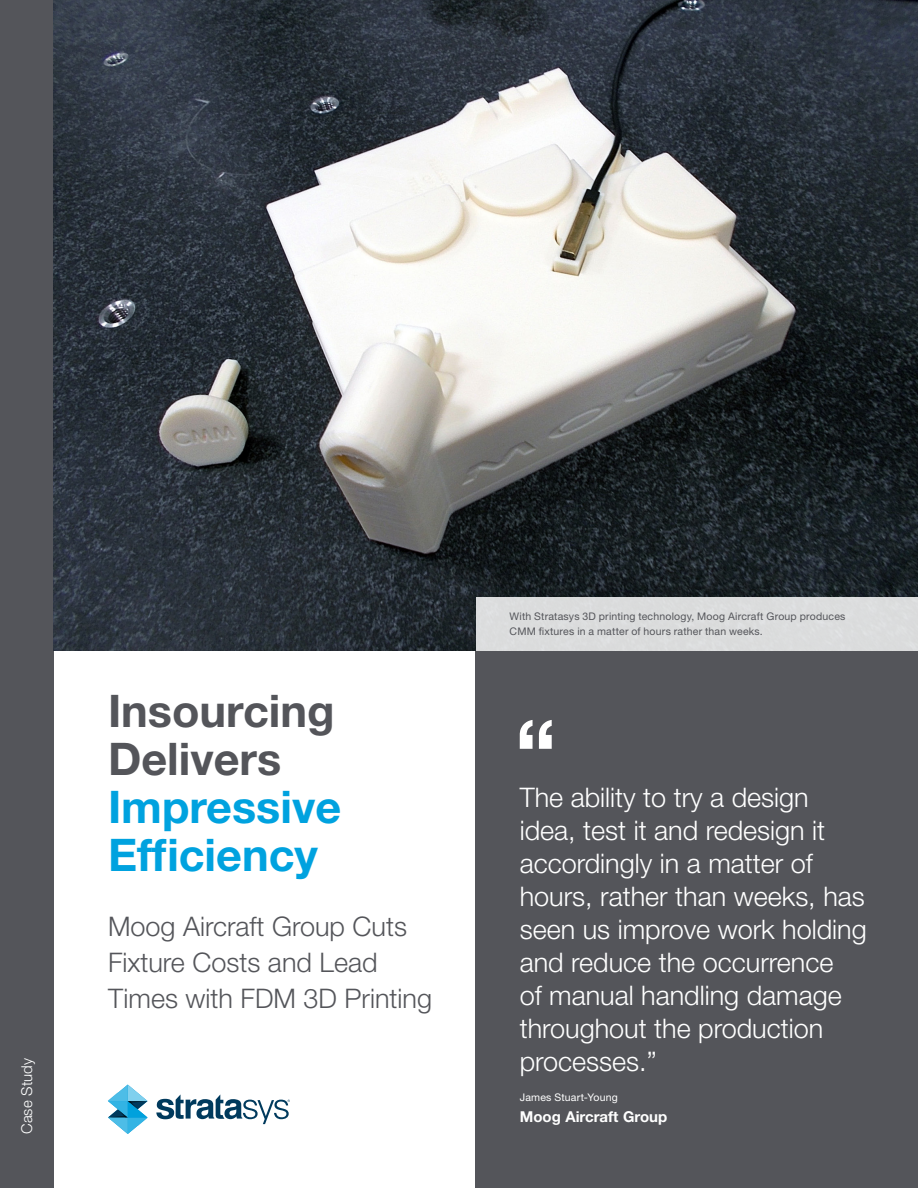
<style>
.page{position:relative;width:918px;height:1188px;background:#fff}
.page>*{position:absolute;margin:0;border:0;box-sizing:border-box;transform-origin:0 0}
.Page_Title{font:700 45px/48px "Helvetica Neue LT Std";color:#00a2df}
.Pull_out_Quote{font:300 27px/33px "Helvetica Neue LT Std";color:#fff}
.Intro_copy{font:300 27px/36px "Helvetica Neue LT Std";color:#54555a}
.Attribution_-_Compan{font:700 15px "Helvetica Neue LT Std";color:#fff}
.t1{font:300 15px "Helvetica Neue LT Std";letter-spacing:.005em;color:#fff}
.Caption{font:10.5px/15px "Helvetica Neue LT Std";letter-spacing:.015em;color:#54555a}
.Attribution_-_Name{font:10.5px "Helvetica Neue LT Std";letter-spacing:.02em;color:#fff}
.s1{color:#54555a}
</style>
<div class="page">
<div style="left:0;top:0;width:54px;height:1188px;background:#54555a"></div>
<svg style="left:108px;top:1085px;width:40px;height:49px"></svg>
<svg style="left:156px;top:1094px;width:134px;height:30px"></svg>
<div style="left:476px;top:651px;width:442px;height:537px;background:#54555a"></div>
<svg style="left:520px;top:720px;width:32px;height:29px"></svg>
<img style="left:54px;top:0;width:864px;height:651px">
<div style="left:476px;top:597px;width:442px;height:54px;background:#dbdcdd"></div>
<p class="t1" style="left:18px;top:1134px;width:77px;rotate:-90deg">Case Study</p>
<p class="Page_Title" style="left:108px;top:685px;width:235px"><span class="s1">Insourcing<br>Delivers<br></span>Impressive<br>Efficiency</p>
<p class="Intro_copy" style="left:108px;top:908px;width:326px">Moog Aircraft Group Cuts<br>Fixture Costs and Lead<br>Times with FDM 3D Printing</p>
<p class="Caption" style="left:510px;top:609px;width:337px">With Stratasys 3D printing technology, Moog Aircraft Group produces<br>CMM fixtures in a matter of hours rather than weeks.</p>
<p class="Pull_out_Quote" style="left:520px;top:780px;width:349px">The ability to try a design idea, test it and redesign it accordingly in a matter of hours, rather than weeks, has seen us improve work holding and reduce the occurrence<br>of manual handling damage throughout the production processes.”</p>
<p class="Attribution_-_Name" style="left:520px;top:1091px;width:100px">James Stuart-Young</p>
<p class="Attribution_-_Compan" style="left:520px;top:1107px;width:149px">Moog Aircraft Group</p>
</div>
